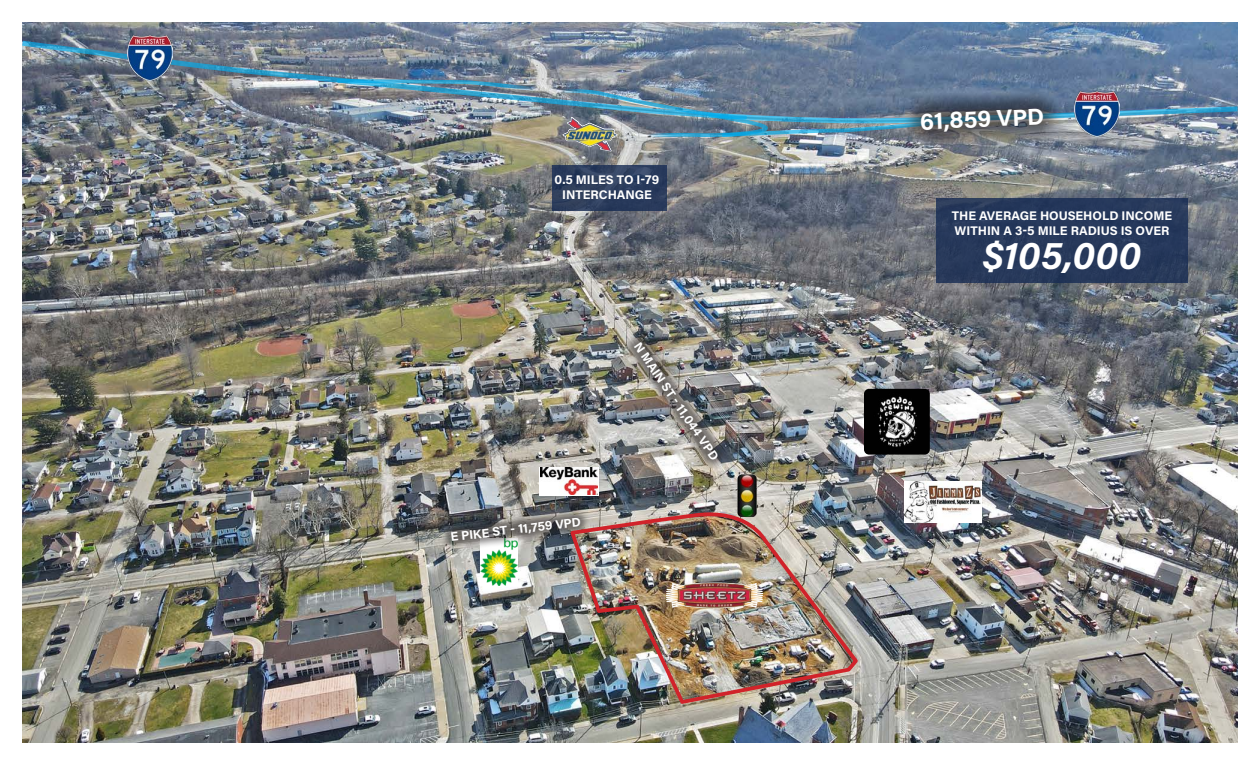
<style>
.page{position:relative;width:1260px;height:765px;background:#fff}
.page>*{position:absolute;margin:0;border:0;box-sizing:border-box;transform-origin:0 0}
.body{font:italic 700 37.5px "Acumin Pro";color:#fff}
.Map-Street{font:700 23.12px "Acumin Pro";color:#fff}
.body-2{font:700 12.5px/15px "Acumin Pro";color:#fff}
.Map-Street-2{font:700 12.5px "Acumin Pro";color:#fff}
</style>
<div class="page">
<img style="left:22px;top:22px;width:1216px;height:720px">
<img style="left:738px;top:474px;width:19px;height:35px">
<img style="left:22px;top:39px;width:1216px;height:85px">
<img style="left:335px;top:78px;width:209px;height:15px">
<img style="left:552px;top:88px;width:348px;height:63px">
<img style="left:481px;top:552px;width:37px;height:34px">
<div style="left:539px;top:467px;width:60px;height:29px;background:#fff"></div>
<img style="left:540px;top:468px;width:58px;height:27px">
<img style="left:1075px;top:92px;width:45px;height:44px">
<img style="left:128px;top:36px;width:45px;height:44px">
<div style="left:440px;top:507px;width:151px;height:45px;background:#231f20;opacity:.57"></div>
<div style="left:623px;top:331px;width:106px;height:140px;background:#231f20;opacity:.57"></div>
<div style="left:900px;top:87px;width:165px;height:66px;background:#231f20;opacity:.57"></div>
<img style="left:568px;top:509px;width:293px;height:197px">
<img style="left:666px;top:583px;width:97px;height:25px">
<div style="left:936px;top:198px;width:252px;height:85px;background:#27385b"></div>
<svg style="left:553px;top:165px;width:114px;height:46px;background:#2c3d5d"></svg>
<img style="left:904px;top:481px;width:78px;height:42px">
<img style="left:864px;top:389px;width:66px;height:66px">
<p class="body-2" style="left:555px;top:171px;width:106px;text-align:center">0.5 MILES TO I-79<br>INTERCHANGE</p>
<p class="Map-Street-2" style="left:450px;top:527px;width:133px;rotate:-6deg">E PIKE ST - 11,759 VPD</p>
<p class="Map-Street-2" style="left:644px;top:339px;width:141px;rotate:55deg">N MAIN ST - 11,044 VPD</p>
<p class="Map-Street" style="left:919px;top:106px;width:126px;rotate:-3deg">61,859 VPD</p>
<p class="body-2" style="left:952px;top:207px;width:222px">THE AVERAGE HOUSEHOLD INCOME<br>WITHIN A 3-5 MILE RADIUS IS OVER</p>
<p class="body" style="left:983px;top:229px;width:160px">$105,000</p>
</div>
